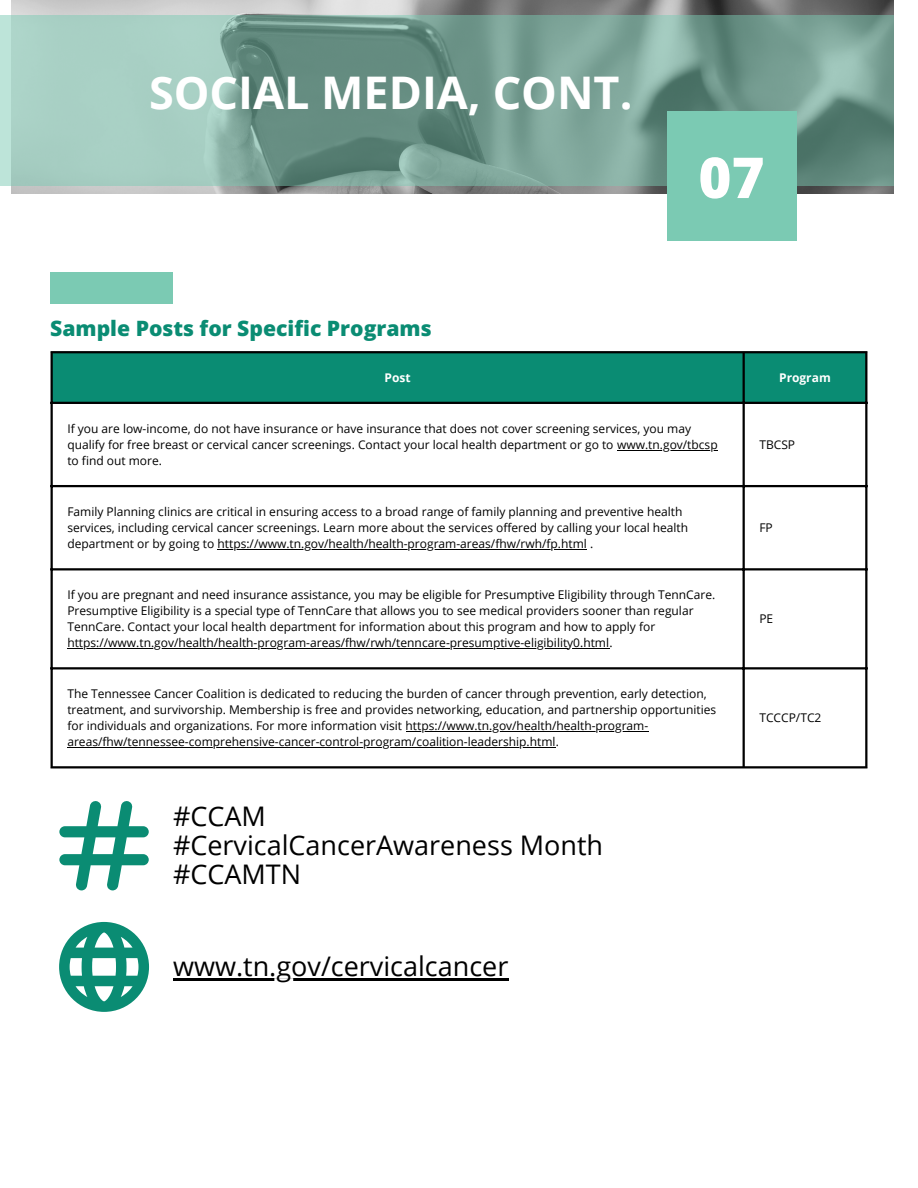
<style>
.page{position:relative;width:918px;height:1188px;background:#fff}
.page>*{position:absolute;margin:0;border:0;box-sizing:border-box;transform-origin:0 0}
.t1{font:800 56.4px "Open Sans";color:#fff}
.t2{font:700 45px "Open Sans";color:#fff}
.t3{font:27px "Open Sans";color:#000}
.t4{font:800 21.15px "Open Sans";color:#0a8c73}
.t5{font:12px/16px "Open Sans";color:#000}
.t6{font:700 12px "Open Sans";color:#fff}
</style>
<div class="page">
<div style="left:50px;top:273px;width:123px;height:31px;background:#7bcab3"></div>
<div style="left:53px;top:353px;width:812px;height:49px;background:#0a8c73"></div>
<hr style="left:617px;top:450px;width:101px;height:1px;background:#000">
<hr style="left:218px;top:549px;width:369px;height:1px;background:#000">
<hr style="left:67px;top:648px;width:543px;height:1px;background:#000">
<hr style="left:406px;top:731px;width:242px;height:1px;background:#000">
<hr style="left:67px;top:747px;width:489px;height:1px;background:#000">
<hr style="left:51px;top:353px;width:2px;height:413px;background:#000">
<hr style="left:743px;top:353px;width:2px;height:413px;background:#000">
<hr style="left:865px;top:353px;width:2px;height:413px;background:#000">
<hr style="left:51px;top:351px;width:816px;height:2px;background:#000">
<hr style="left:51px;top:402px;width:816px;height:2px;background:#000">
<hr style="left:51px;top:485px;width:816px;height:2px;background:#000">
<hr style="left:51px;top:568px;width:816px;height:2px;background:#000">
<hr style="left:51px;top:667px;width:816px;height:2px;background:#000">
<hr style="left:51px;top:766px;width:816px;height:2px;background:#000">
<img style="left:12px;top:0;width:882px;height:194px">
<svg style="left:0;top:15px;width:894px;height:171px;background:#7fa69b"></svg>
<div style="left:667px;top:111px;width:129px;height:130px;background:#7bcab3"></div>
<svg style="left:59px;top:801px;width:90px;height:89px"></svg>
<svg style="left:59px;top:922px;width:90px;height:90px"></svg>
<hr style="left:173px;top:979px;width:336px;height:2px;background:#000">
<p class="t2" style="left:149px;top:61px;width:485px">SOCIAL MEDIA, CONT.</p>
<p class="t4" style="left:50px;top:313px;width:383px">Sample Posts for Specific Programs</p>
<p class="t1" style="left:698px;top:138px;width:68px">07</p>
<p class="t6" style="left:385px;top:369px;width:28px">Post</p>
<p class="t6" style="left:779px;top:369px;width:53px">Program</p>
<p class="t5" style="left:67px;top:420px;width:652px">If you are low-income, do not have insurance or have insurance that does not cover screening services, you may qualify for free breast or cervical cancer screenings. Contact your local health department or go to www.tn.gov/tbcsp to find out more.</p>
<p class="t5" style="left:759px;top:436px;width:37px">TBCSP</p>
<p class="t5" style="left:67px;top:503px;width:622px">Family Planning clinics are critical in ensuring access to a broad range of family planning and preventive health services, including cervical cancer screenings. Learn more about the services offered by calling your local health department or by going to https://www.tn.gov/health/health-program-areas/fhw/rwh/fp.html .</p>
<p class="t5" style="left:67px;top:586px;width:649px">If you are pregnant and need insurance assistance, you may be eligible for Presumptive Eligibility through TennCare.<br>Presumptive Eligibility is a special type of TennCare that allows you to see medical providers sooner than regular TennCare. Contact your local health department for information about this program and how to apply for https://www.tn.gov/health/health-program-areas/fhw/rwh/tenncare-presumptive-eligibility0.html.</p>
<p class="t5" style="left:67px;top:685px;width:650px">The Tennessee Cancer Coalition is dedicated to reducing the burden of cancer through prevention, early detection, treatment, and survivorship. Membership is free and provides networking, education, and partnership opportunities for individuals and organizations. For more information visit https://www.tn.gov/health/health-program&shy;areas/fhw/tennessee-comprehensive-cancer-control-program/coalition-leadership.html.</p>
<p class="t3" style="left:173px;top:797px;width:94px">#CCAM</p>
<p class="t3" style="left:173px;top:826px;width:432px">#CervicalCancerAwareness Month</p>
<p class="t3" style="left:173px;top:855px;width:130px">#CCAMTN</p>
<p class="t3" style="left:173px;top:948px;width:337px">www.tn.gov/cervicalcancer</p>
<p class="t5" style="left:759px;top:519px;width:15px">FP</p>
<p class="t5" style="left:759px;top:610px;width:15px">PE</p>
<p class="t5" style="left:759px;top:709px;width:63px">TCCCP/TC2</p>
</div>
